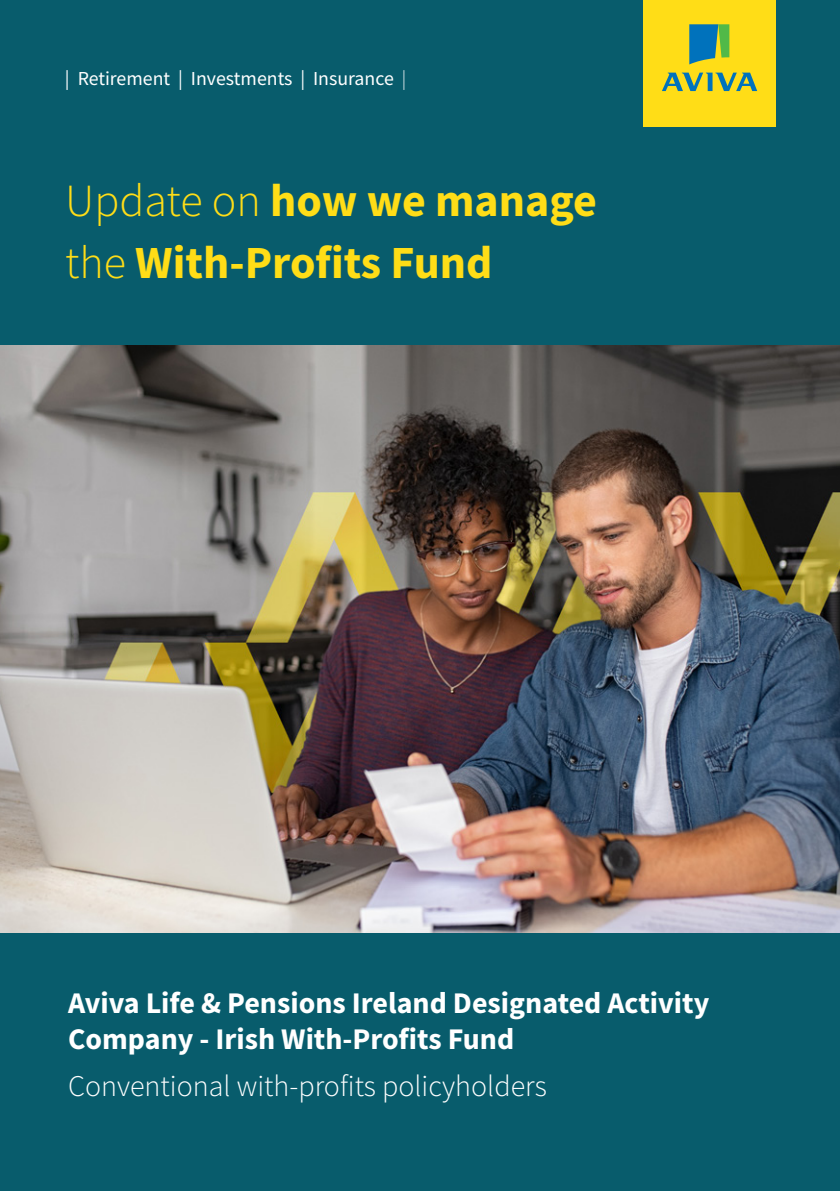
<style>
.page{position:relative;width:840px;height:1191px;background:#fff}
.page>*{position:absolute;margin:0;border:0;box-sizing:border-box;transform-origin:0 0}
.MAIN_HEAD{font:700 46px/62px "Source Sans Pro";color:#ffdd17}
.MAIN_HEAD-2{font:700 30px/36px "Source Sans Pro";color:#fff}
.MAIN_HEAD-3{font:300 30px "Source Sans Pro";color:#fff}
.t1{font:19.8px "Source Sans Pro";color:#fff}
.s1{font-weight:300}
</style>
<div class="page">
<div style="left:0;top:0;width:839px;height:1191px;background:#085c6c"></div>
<img style="left:0;top:345px;width:839px;height:587px">
<div style="left:643px;top:0;width:132px;height:126px;background:#ffdd17"></div>
<svg style="left:689px;top:24px;width:40px;height:40px"></svg>
<svg style="left:662px;top:73px;width:94px;height:18px"></svg>
<p class="t1" style="left:65px;top:66px;width:342px">| Retirement | Investments | Insurance <span class="s1">|</span></p>
<p class="MAIN_HEAD" style="left:65px;top:169px;width:533px"><span class="s1">Update on</span> how we manage <span class="s1">the</span> With-Profits Fund</p>
<p class="MAIN_HEAD-2" style="left:68px;top:984px;width:642px">Aviva Life &amp; Pensions Ireland Designated Activity<br>Company - Irish With-Profits Fund</p>
<p class="MAIN_HEAD-3" style="left:68px;top:1068px;width:480px">Conventional with-profits policyholders</p>
</div>
